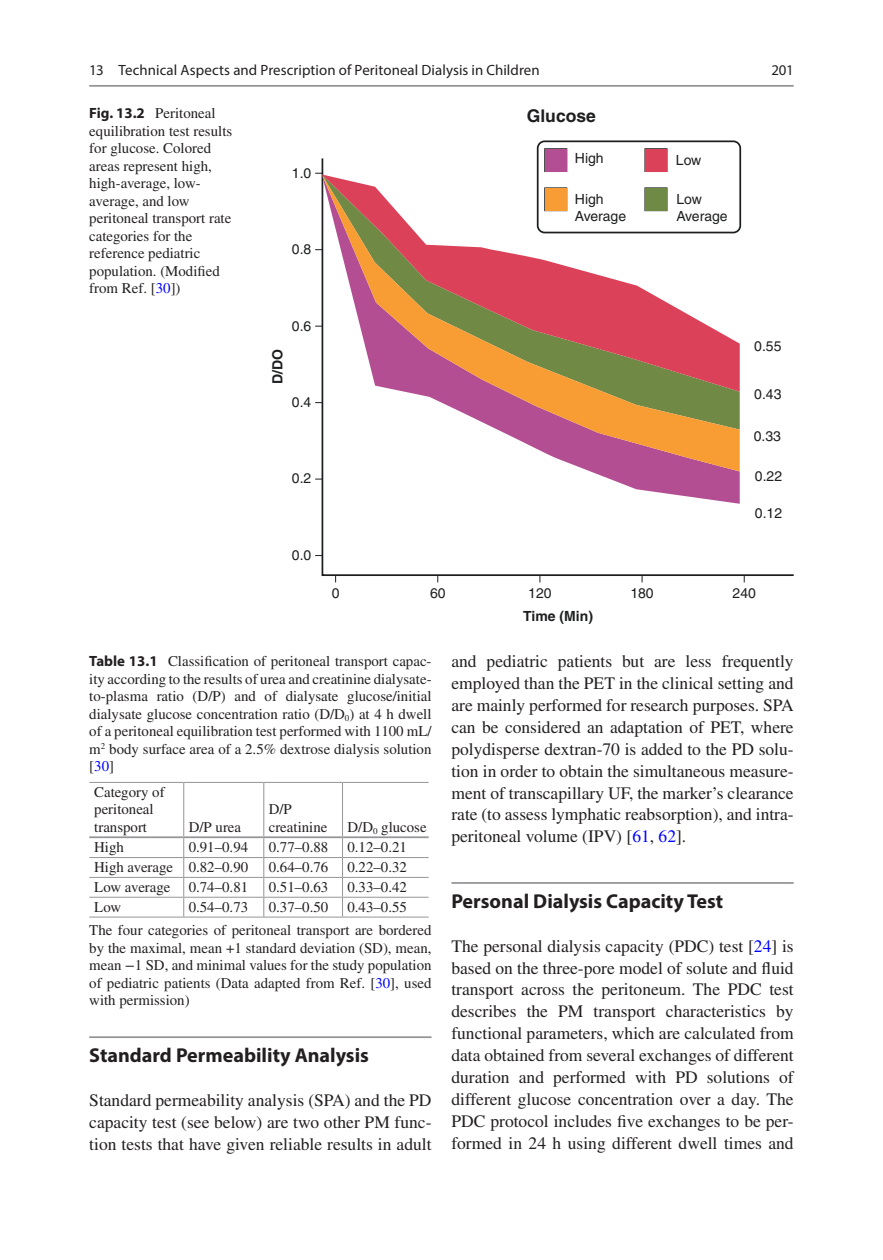
<style>
.page{position:relative;width:883px;height:1260px;background:#fff}
.page>*{position:absolute;margin:0;border:0;box-sizing:border-box;transform-origin:0 0}
.t1{font:700 20.12px "Myriad Pro";color:#231f20}
.t2{font:17.5px/21.9px "Times LT Std";color:#231f20;text-align:justify}
.t3{font:17.5px "Helvetica Bold 2";color:#1d1e1f}
.t4{font:14.88px/17.5px "Times LT Std";color:#231f20}
.t5{font:14.88px "Myriad Pro Regular 3";letter-spacing:.005em;color:#231f20}
.t6{font:14.88px "Myriad Pro";color:#231f20}
.t7{font:14px/16.8px "Helvetica 2";color:#1d1e1f}
.t8{font:14px "Helvetica Bold 2";color:#1d1e1f}
.s1{font-family:"Myriad Pro";font-weight:700}
.s2{color:#00f}
.s3{font-family:"STIX General"}
</style>
<div class="page">
<hr style="left:89px;top:1036px;width:343px;height:2px;background:#939598">
<hr style="left:451px;top:882px;width:343px;height:2px;background:#939598">
<svg style="left:321px;top:158px;width:473px;height:419px"></svg>
<svg style="left:536px;top:140px;width:206px;height:94px"></svg>
<div style="left:545px;top:149px;width:21px;height:22px;background:#b44e93"></div>
<div style="left:645px;top:149px;width:22px;height:22px;background:#db4159"></div>
<svg style="left:322px;top:471px;width:418px;height:33px"></svg>
<svg style="left:322px;top:174px;width:418px;height:297px"></svg>
<hr style="left:89px;top:782px;width:95px;height:1px;background:#939598">
<hr style="left:89px;top:836px;width:95px;height:2px;background:#939598">
<hr style="left:343px;top:782px;width:86px;height:1px;background:#939598">
<hr style="left:343px;top:836px;width:86px;height:2px;background:#939598">
<hr style="left:89px;top:857px;width:95px;height:1px;background:#939598">
<hr style="left:343px;top:857px;width:86px;height:1px;background:#939598">
<hr style="left:89px;top:877px;width:95px;height:1px;background:#939598">
<hr style="left:343px;top:877px;width:86px;height:1px;background:#939598">
<hr style="left:343px;top:897px;width:86px;height:1px;background:#939598">
<hr style="left:343px;top:917px;width:86px;height:1px;background:#939598">
<hr style="left:89px;top:897px;width:95px;height:1px;background:#939598">
<hr style="left:89px;top:917px;width:95px;height:1px;background:#939598">
<hr style="left:184px;top:782px;width:80px;height:1px;background:#939598">
<hr style="left:183px;top:783px;width:1px;height:53px;background:#939598">
<hr style="left:184px;top:836px;width:80px;height:2px;background:#939598">
<hr style="left:184px;top:857px;width:80px;height:1px;background:#939598">
<hr style="left:184px;top:877px;width:80px;height:1px;background:#939598">
<hr style="left:184px;top:897px;width:80px;height:1px;background:#939598">
<svg style="left:183px;top:838px;width:1px;height:79px"></svg>
<hr style="left:184px;top:917px;width:80px;height:1px;background:#939598">
<hr style="left:264px;top:782px;width:79px;height:1px;background:#939598">
<hr style="left:263px;top:783px;width:1px;height:53px;background:#939598">
<hr style="left:342px;top:783px;width:1px;height:53px;background:#939598">
<hr style="left:264px;top:836px;width:79px;height:2px;background:#939598">
<hr style="left:264px;top:857px;width:79px;height:1px;background:#939598">
<hr style="left:264px;top:877px;width:79px;height:1px;background:#939598">
<hr style="left:264px;top:897px;width:79px;height:1px;background:#939598">
<svg style="left:263px;top:838px;width:1px;height:79px"></svg>
<svg style="left:342px;top:838px;width:1px;height:79px"></svg>
<hr style="left:264px;top:917px;width:79px;height:1px;background:#939598">
<hr style="left:89px;top:85px;width:705px;height:2px;background:#939598">
<p class="t5" style="left:89px;top:61px;width:452px">13 Technical Aspects and Prescription of Peritoneal Dialysis in Children</p>
<p class="t4" style="left:89px;top:104px;width:144px"><span class="s1">Fig. 13.2</span> Peritoneal equilibration test results for glucose. Colored areas represent high, high-average, low&shy;average, and low peritoneal transport rate categories for the reference pediatric population. (Modified from Ref. [<span class="s2">30</span>])</p>
<p class="t7" style="left:292px;top:164px;width:21px">1.0</p>
<p class="t7" style="left:292px;top:241px;width:21px">0.8</p>
<p class="t8" style="left:269px;top:384px;width:36px;rotate:-90deg">D/DO</p>
<p class="t7" style="left:292px;top:317px;width:21px">0.6</p>
<p class="t7" style="left:292px;top:394px;width:21px">0.4</p>
<p class="t7" style="left:292px;top:470px;width:21px">0.2</p>
<p class="t7" style="left:292px;top:547px;width:21px">0.0</p>
<p class="t3" style="left:527px;top:105px;width:71px">Glucose</p>
<p class="t7" style="left:575px;top:150px;width:30px">High</p>
<p class="t7" style="left:575px;top:190px;width:53px">High<br>Average</p>
<p class="t7" style="left:677px;top:190px;width:53px">Low<br>Average</p>
<p class="t7" style="left:676px;top:151px;width:27px">Low</p>
<p class="t6" style="left:771px;top:61px;width:24px">201</p>
<p class="t7" style="left:754px;top:338px;width:29px">0.55</p>
<p class="t7" style="left:754px;top:385px;width:29px">0.43</p>
<p class="t7" style="left:754px;top:428px;width:29px">0.33</p>
<p class="t7" style="left:755px;top:467px;width:29px">0.22</p>
<p class="t7" style="left:755px;top:504px;width:29px">0.12</p>
<p class="t7" style="left:332px;top:584px;width:9px">0</p>
<p class="t7" style="left:430px;top:584px;width:17px">60</p>
<p class="t7" style="left:528px;top:584px;width:25px">120</p>
<p class="t7" style="left:630px;top:584px;width:25px">180</p>
<p class="t7" style="left:733px;top:584px;width:25px">240</p>
<p class="t8" style="left:523px;top:607px;width:71px">Time (Min)</p>
<p class="t4" style="left:89px;top:653px;width:344px;text-align:justify"><span class="s1">Table 13.1</span> Classification of peritoneal transport capac&shy;ity according to the results of urea and creatinine dialysate&shy;to-plasma ratio (D/P) and of dialysate glucose/initial dialysate glucose concentration ratio (D/D<sub>0</sub>) at 4 h dwell of a peritoneal equilibration test performed with 1100 mL/ m<sup>2</sup> body surface area of a 2.5% dextrose dialysis solution [<span class="s2">30</span>]</p>
<p class="t4" style="left:94px;top:783px;width:72px">Category of peritoneal transport</p>
<p class="t4" style="left:269px;top:801px;width:60px">D/P creatinine</p>
<p class="t4" style="left:347px;top:818px;width:81px">D/D<sub>0</sub> glucose</p>
<p class="t4" style="left:189px;top:818px;width:54px">D/P urea</p>
<p class="t4" style="left:94px;top:838px;width:31px">High</p>
<p class="t4" style="left:189px;top:838px;width:61px">0.91–0.94</p>
<p class="t4" style="left:269px;top:838px;width:61px">0.77–0.88</p>
<p class="t4" style="left:347px;top:838px;width:61px">0.12–0.21</p>
<p class="t4" style="left:94px;top:858px;width:155px">High average 0.82–0.90</p>
<p class="t4" style="left:269px;top:858px;width:61px">0.64–0.76</p>
<p class="t4" style="left:347px;top:858px;width:61px">0.22–0.32</p>
<p class="t4" style="left:94px;top:878px;width:155px">Low average 0.74–0.81</p>
<p class="t4" style="left:269px;top:878px;width:61px">0.51–0.63</p>
<p class="t4" style="left:347px;top:878px;width:61px">0.33–0.42</p>
<p class="t4" style="left:94px;top:898px;width:28px">Low</p>
<p class="t4" style="left:189px;top:898px;width:61px">0.54–0.73</p>
<p class="t4" style="left:269px;top:898px;width:61px">0.37–0.50</p>
<p class="t4" style="left:89px;top:895px;width:344px;line-height:23.3px;text-indent:258px">0.43–0.55<br>The four categories of peritoneal transport are bordered</p>
<p class="t4" style="left:89px;top:939px;width:344px;text-align:justify">by the maximal, mean +1 standard deviation (SD), mean, mean <span class="s3">−</span>1 SD, and minimal values for the study population of pediatric patients (Data adapted from Ref. [<span class="s2">30</span>], used with permission)</p>
<h1 class="t1" style="left:89px;top:1042px;width:281px">Standard Permeability Analysis</h1>
<p class="t2" style="left:89px;top:1089px;width:344px">Standard permeability analysis (SPA) and the PD capacity test (see below) are two other PM func&shy;tion tests that have given reliable results in adult</p>
<p class="t2" style="left:451px;top:650px;width:344px">and pediatric patients but are less frequently employed than the PET in the clinical setting and are mainly performed for research purposes. SPA can be considered an adaptation of PET, where polydisperse dextran-70 is added to the PD solu&shy;tion in order to obtain the simultaneous measure&shy;ment of transcapillary UF, the marker’s clearance rate (to assess lymphatic reabsorption), and intra&shy;peritoneal volume (IPV) [<span class="s2">61</span>, <span class="s2">62</span>].</p>
<h1 class="t1" style="left:451px;top:888px;width:273px">Personal Dialysis Capacity Test</h1>
<p class="t2" style="left:451px;top:935px;width:344px">The personal dialysis capacity (PDC) test [<span class="s2">24</span>] is based on the three-pore model of solute and fluid transport across the peritoneum. The PDC test describes the PM transport characteristics by functional parameters, which are calculated from data obtained from several exchanges of different duration and performed with PD solutions of different glucose concentration over a day. The PDC protocol includes five exchanges to be per&shy;formed in 24 h using different dwell times and</p>
</div>
